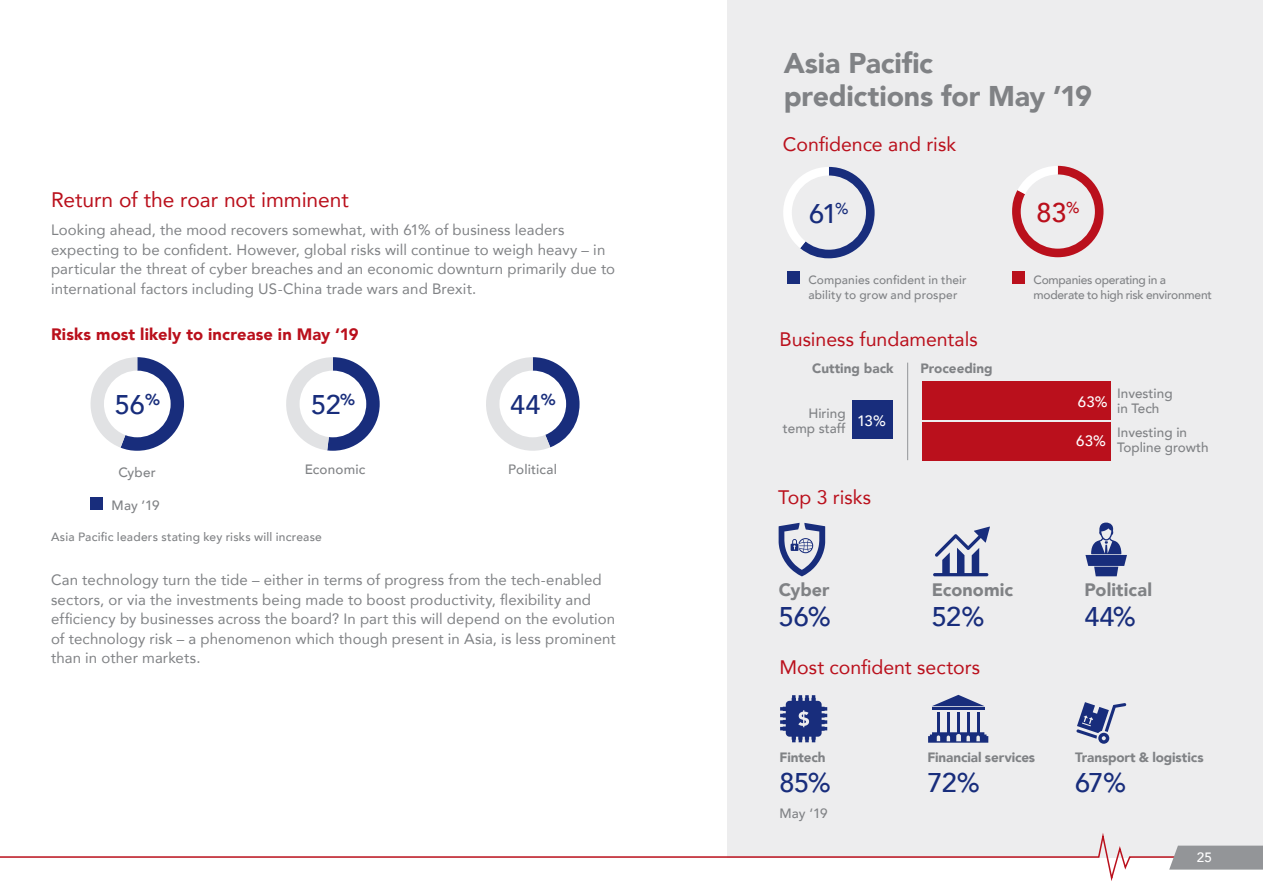
<style>
.page{position:relative;width:1263px;height:893px;background:#fff}
.page>*{position:absolute;margin:0;border:0;box-sizing:border-box;transform-origin:0 0}
.Fast_Facts_Text{font:900 28.5px/33px "Avenir LT Com";letter-spacing:-.005em;color:#808285}
.Blob_Percentage_Text{font:500 27px "Avenir LT Com";letter-spacing:-.02em;color:#182d7c}
.t1{font:500 27px "Avenir LT Com";color:#ba101c}
.Sub_Head_Text_Red{font:21px "Avenir LT Com";letter-spacing:-.005em;color:#ba101c}
.Red_Chart_Title{font:19.5px "Avenir LT Com";color:#ba101c}
.t2{font:900 18px "Avenir LT Com";letter-spacing:.005em;color:#808285}
.Red_Chart_Title-2{font:900 16.5px "Avenir LT Com";letter-spacing:.01em;color:#ba101c}
.Body_Text_Grey{font:15px/19.5px "Avenir LT Com";letter-spacing:.005em;color:#808285}
.t3{font:500 15px "Avenir LT Com";color:#fff}
.Blob_Body_Text_Centr{font:500 13.5px/15px "Avenir LT Com";color:#808285}
.t4{font:900 13.5px "Avenir LT Com";letter-spacing:-.005em;color:#808285}
.t5{font:500 13.5px "Avenir LT Com";color:#fff}
.Legend{font:500 12px/15px "Avenir LT Com";letter-spacing:.005em;color:#808285}
.Legend-2{font:500 12px/15px "Avenir LT Com";letter-spacing:-.02em;color:#808285}
</style>
<div class="page">
<div style="left:90px;top:497px;width:13px;height:13px;background:#182d7c"></div>
<svg style="left:90px;top:357px;width:94px;height:94px"></svg>
<svg style="left:286px;top:357px;width:94px;height:94px"></svg>
<svg style="left:486px;top:357px;width:93px;height:94px"></svg>
<div style="left:727px;top:0;width:536px;height:858px;background:#ededee"></div>
<div style="left:852px;top:401px;width:40px;height:38px;background:#182d7c"></div>
<div style="left:922px;top:423px;width:189px;height:38px;background:#ba101c"></div>
<div style="left:922px;top:382px;width:189px;height:38px;background:#ba101c"></div>
<hr style="left:907px;top:363px;width:1px;height:97px;background:#939598">
<svg style="left:783px;top:167px;width:92px;height:91px"></svg>
<svg style="left:1012px;top:166px;width:91px;height:91px"></svg>
<svg style="left:779px;top:523px;width:46px;height:53px"></svg>
<svg style="left:933px;top:527px;width:57px;height:49px"></svg>
<svg style="left:1085px;top:523px;width:42px;height:53px"></svg>
<hr style="left:932px;top:707px;width:52px;height:3px;background:#182d7c">
<hr style="left:937px;top:712px;width:3px;height:20px;background:#182d7c">
<hr style="left:947px;top:712px;width:3px;height:20px;background:#182d7c">
<hr style="left:957px;top:712px;width:3px;height:20px;background:#182d7c">
<hr style="left:967px;top:712px;width:3px;height:20px;background:#182d7c">
<hr style="left:977px;top:712px;width:3px;height:20px;background:#182d7c">
<svg style="left:932px;top:695px;width:52px;height:11px"></svg>
<svg style="left:928px;top:732px;width:60px;height:11px"></svg>
<svg style="left:1076px;top:702px;width:50px;height:42px"></svg>
<svg style="left:780px;top:695px;width:47px;height:47px"></svg>
<div style="left:787px;top:271px;width:13px;height:13px;background:#182d7c"></div>
<div style="left:1012px;top:271px;width:13px;height:13px;background:#ba101c"></div>
<svg style="left:0;top:833px;width:1263px;height:48px"></svg>
<svg style="left:1169px;top:846px;width:94px;height:24px;background:#999a9d"></svg>
<p class="Sub_Head_Text_Red" style="left:51px;top:187px;width:299px">Return of the roar not imminent</p>
<p class="Body_Text_Grey" style="left:51px;top:220px;width:566px">Looking ahead, the mood recovers somewhat, with 61% of business leaders expecting to be confident. However, global risks will continue to weigh heavy – in particular the threat of cyber breaches and an economic downturn primarily due to international factors including US-China trade wars and Brexit.</p>
<p class="Red_Chart_Title-2" style="left:51px;top:324px;width:309px">Risks most likely to increase in May ‘19</p>
<p class="Blob_Percentage_Text" style="left:115px;top:389px;width:46px">56<sup>%</sup></p>
<p class="Blob_Body_Text_Centr" style="left:118px;top:465px;width:39px">Cyber</p>
<p class="Blob_Body_Text_Centr" style="left:112px;top:498px;width:49px">May ’19</p>
<p class="Blob_Percentage_Text" style="left:311px;top:389px;width:45px">52<sup>%</sup></p>
<p class="Blob_Body_Text_Centr" style="left:305px;top:462px;width:62px">Economic</p>
<p class="Legend" style="left:51px;top:530px;width:272px">Asia Pacific leaders stating key risks will increase</p>
<p class="Blob_Percentage_Text" style="left:510px;top:389px;width:47px">44<sup>%</sup></p>
<p class="Blob_Body_Text_Centr" style="left:508px;top:462px;width:50px">Political</p>
<p class="Body_Text_Grey" style="left:51px;top:570px;width:566px">Can technology turn the tide – either in terms of progress from the tech-enabled sectors, or via the investments being made to boost productivity, flexibility and efficiency by businesses across the board? In part this will depend on the evolution of technology risk – a phenomenon which though present in Asia, is less prominent than in other markets.</p>
<p class="Fast_Facts_Text" style="left:784px;top:46px;width:310px">Asia Pacific<br>predictions for May ’19</p>
<p class="Red_Chart_Title" style="left:783px;top:132px;width:175px">Confidence and risk</p>
<p class="Blob_Percentage_Text" style="left:809px;top:197px;width:41px">61<sup>%</sup></p>
<p class="t1" style="left:1036px;top:196px;width:45px">83<sup>%</sup></p>
<p class="Legend" style="left:808px;top:272px;width:160px">Companies confident in their ability to grow and prosper</p>
<p class="Legend-2" style="left:1033px;top:272px;width:180px">Companies operating in a moderate to high risk environment</p>
<p class="Red_Chart_Title" style="left:779px;top:328px;width:200px">Business fundamentals</p>
<p class="t4" style="left:812px;top:360px;width:83px">Cutting back</p>
<p class="t4" style="left:920px;top:360px;width:74px">Proceeding</p>
<p class="t3" style="left:857px;top:412px;width:30px">13%</p>
<p class="Blob_Body_Text_Centr" style="left:783px;top:406px;width:64px;text-align:right">Hiring temp staff</p>
<p class="Red_Chart_Title" style="left:778px;top:485px;width:94px">Top 3 risks</p>
<p class="t2" style="left:779px;top:579px;width:52px">Cyber</p>
<p class="Blob_Percentage_Text" style="left:779px;top:600px;width:53px">56%</p>
<p class="t2" style="left:932px;top:579px;width:83px">Economic</p>
<p class="Blob_Percentage_Text" style="left:932px;top:600px;width:54px">52%</p>
<p class="Red_Chart_Title" style="left:779px;top:655px;width:202px">Most confident sectors</p>
<p class="t4" style="left:780px;top:749px;width:47px">Fintech</p>
<p class="Blob_Percentage_Text" style="left:780px;top:767px;width:53px">85%</p>
<p class="Blob_Body_Text_Centr" style="left:779px;top:806px;width:50px">May ‘19</p>
<p class="t4" style="left:927px;top:749px;width:109px">Financial services</p>
<p class="Blob_Percentage_Text" style="left:927px;top:767px;width:54px">72%</p>
<p class="t3" style="left:1078px;top:393px;width:31px">63%</p>
<p class="t3" style="left:1076px;top:431px;width:31px">63%</p>
<p class="Blob_Body_Text_Centr" style="left:1117px;top:386px;width:57px">Investing in Tech</p>
<p class="Blob_Body_Text_Centr" style="left:1117px;top:425px;width:93px">Investing in<br>Topline growth</p>
<p class="t2" style="left:1084px;top:579px;width:69px">Political</p>
<p class="Blob_Percentage_Text" style="left:1084px;top:600px;width:53px">44%</p>
<p class="t4" style="left:1075px;top:749px;width:130px">Transport &amp; logistics</p>
<p class="Blob_Percentage_Text" style="left:1075px;top:767px;width:53px">67%</p>
<p class="t5" style="left:1197px;top:849px;width:17px">25</p>
</div>
